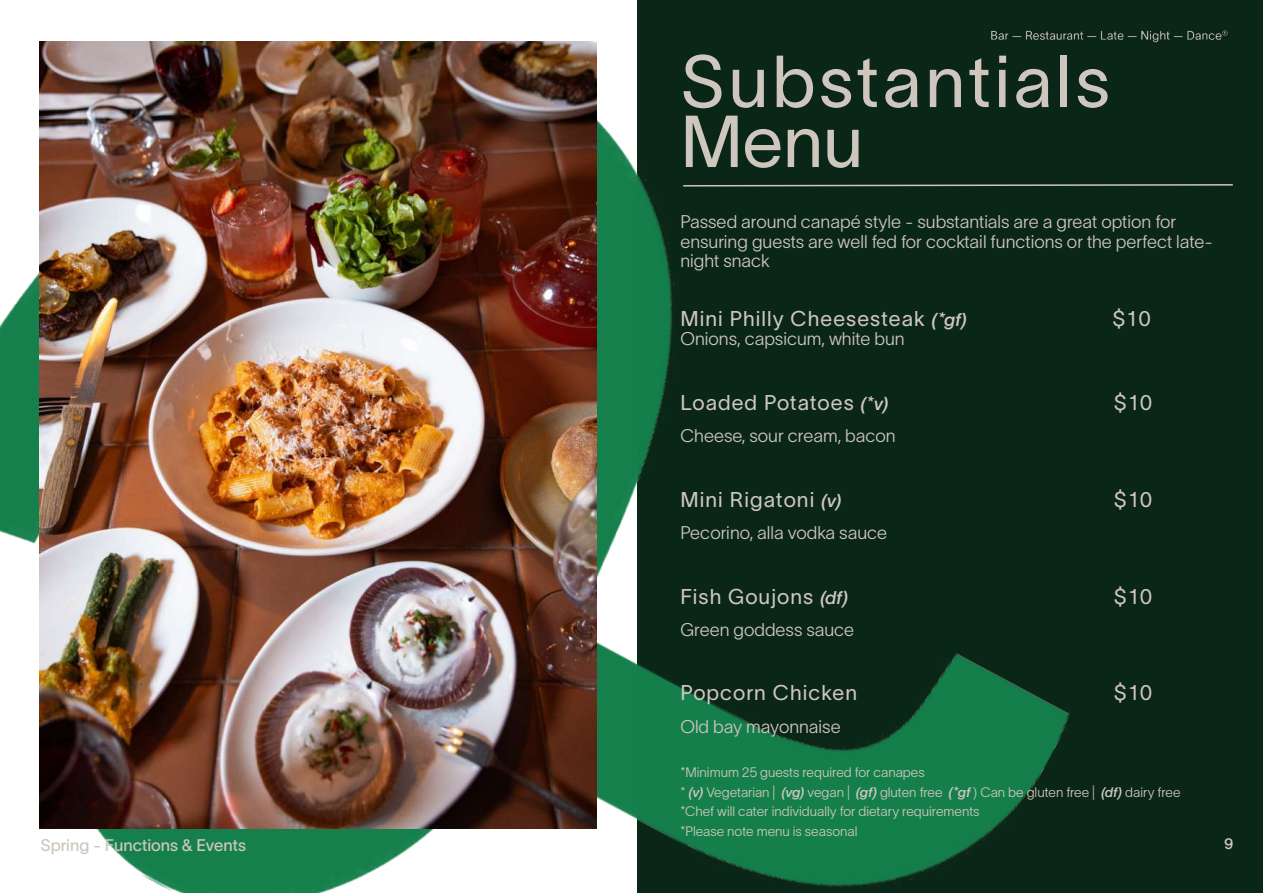
<style>
.page{position:relative;width:1263px;height:893px;background:#fff}
.page>*{position:absolute;margin:0;border:0;box-sizing:border-box;transform-origin:0 0}
.t1{font:72px/60px "TWK Lausanne 300";letter-spacing:.05em;color:#cfc7bd}
.t2{font:21px "TWK Lausanne 300";letter-spacing:.05em;color:#cfc7bd}
.t3{font:18px/19.5px "TWK Lausanne";color:#cfc7bd}
.t4{font:16.5px "TWK Lausanne 400";color:#cfc7bd}
.t5{font:15px "TWK Lausanne 500";color:#cfc7bd}
.t6{font:13.5px/19.5px "TWK Lausanne";color:#cfc7bd}
.s1{font-family:"TWK Lausanne 500";font-style:italic;font-size:18px}
.s2{font-family:"TWK Lausanne 500";font-style:italic}
</style>
<div class="page">
<div style="left:638px;top:0;width:625px;height:893px;background:#0a2617"></div>
<img style="left:0;top:0;width:1070px;height:893px">
<img style="left:40px;top:41px;width:556px;height:787px">
<svg style="left:682px;top:183px;width:551px;height:4px"></svg>
<img style="left:983px;top:20px;width:245px;height:25px">
<h1 class="t1" style="left:680px;top:46px;width:431px">Substantials<br>Menu</h1>
<p class="t3" style="left:680px;top:211px;width:534px">Passed around canapé style - substantials are a great option for ensuring guests are well fed for cocktail functions or the perfect late&shy;night snack</p>
<p class="t2" style="left:680px;top:304px;width:288px">Mini Philly Cheesesteak <span class="s1">(*gf)</span></p>
<p class="t2" style="left:1112px;top:304px;width:40px">$10</p>
<p class="t3" style="left:680px;top:328px;width:226px">Onions, capsicum, white bun</p>
<p class="t2" style="left:680px;top:388px;width:210px">Loaded Potatoes <span class="s1">(*v)</span></p>
<p class="t2" style="left:1114px;top:388px;width:40px">$10</p>
<p class="t3" style="left:680px;top:425px;width:217px">Cheese, sour cream, bacon</p>
<p class="t2" style="left:680px;top:484px;width:162px">Mini Rigatoni <span class="s1">(v)</span></p>
<p class="t2" style="left:1114px;top:484px;width:40px">$10</p>
<p class="t3" style="left:680px;top:522px;width:208px">Pecorino, alla vodka sauce</p>
<p class="t2" style="left:680px;top:581px;width:169px">Fish Goujons <span class="s1">(df)</span></p>
<p class="t2" style="left:1114px;top:581px;width:40px">$10</p>
<p class="t3" style="left:680px;top:618px;width:175px">Green goddess sauce</p>
<p class="t2" style="left:680px;top:678px;width:178px">Popcorn Chicken</p>
<p class="t2" style="left:1114px;top:678px;width:40px">$10</p>
<p class="t3" style="left:680px;top:715px;width:162px">Old bay mayonnaise</p>
<p class="t6" style="left:680px;top:762px;width:502px">*Minimum 25 guests required for canapes<br>* <span class="s2">(v)</span> Vegetarian | <span class="s2">(vg)</span> vegan | <span class="s2">(gf)</span> gluten free <span class="s2">(*gf</span> ) Can be gluten free | <span class="s2">(df)</span> dairy free *Chef will cater individually for dietary requirements<br>*Please note menu is seasonal</p>
<p class="t4" style="left:41px;top:833px;width:207px">Spring - Functions &amp; Events</p>
<p class="t5" style="left:1224px;top:833px;width:11px">9</p>
</div>
